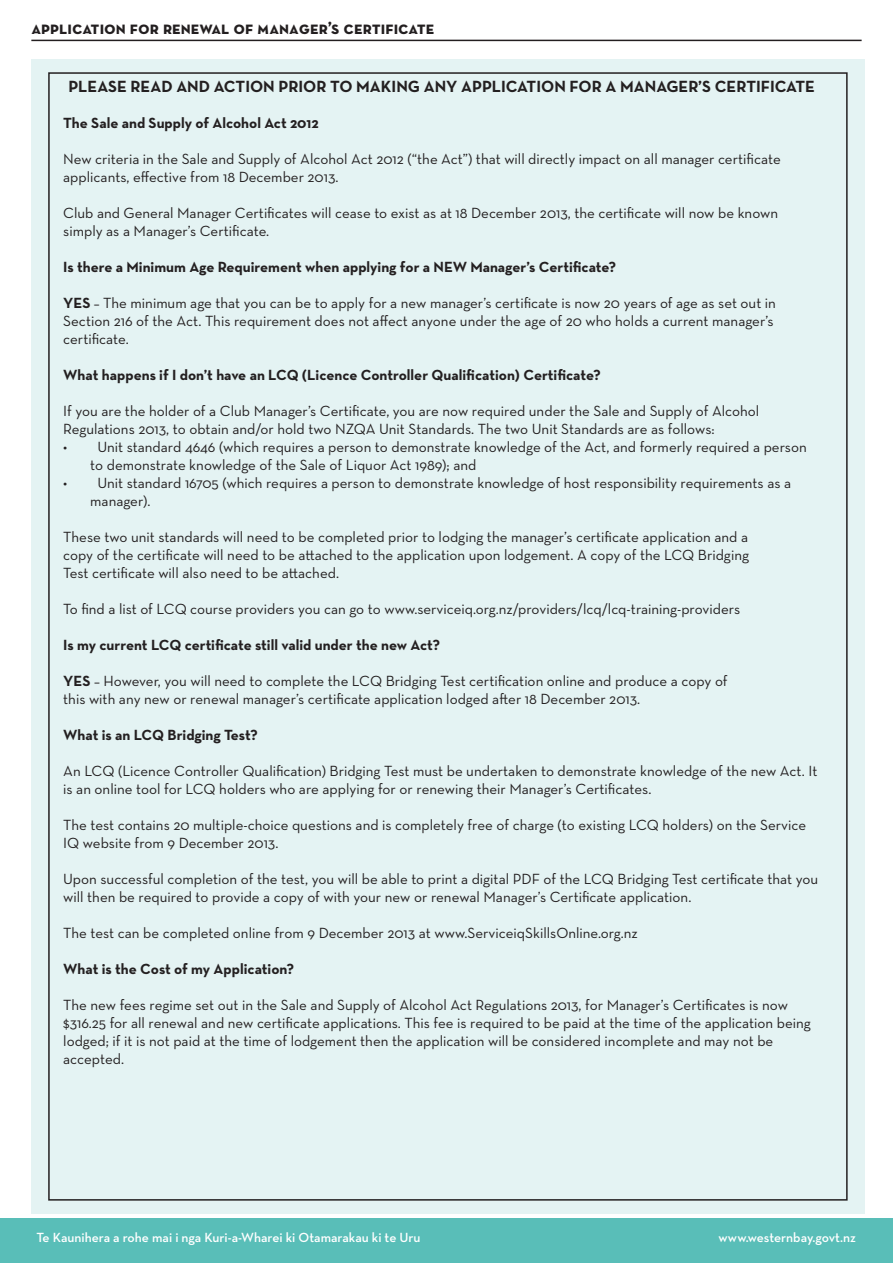
<style>
.page{position:relative;width:893px;height:1263px;background:#fff}
.page>*{position:absolute;margin:0;border:0;box-sizing:border-box;transform-origin:0 0}
.t1{font:18px "Neutraface Text Bold Alt";color:#231f20}
.t2{font:700 16.5px "Neutraface Text";color:#231f20}
.t3{font:15px/18px "Neutraface Text";color:#231f20}
.t4{font:700 15px "Neutraface Text";color:#231f20}
.t5{font:600 13.5px "Neutraface Text";color:#fff}
.s1{font-weight:700}
</style>
<div class="page">
<hr style="left:31px;top:40px;width:831px;height:1px;background:#231f20">
<div style="left:31px;top:60px;width:834px;height:1154px;background:#e4f3f3"></div>
<div style="left:0;top:1219px;width:893px;height:44px;background:#59beb8"></div>
<p class="t1" style="left:31px;top:16px;width:405px">Application for Renewal of Manager’s Certificate</p>
<p class="t2" style="left:68px;top:75px;width:748px">PLEASE READ AND ACTION PRIOR TO MAKING ANY APPLICATION FOR A MANAGER’S CERTIFICATE</p>
<p class="t4" style="left:63px;top:113px;width:257px">The Sale and Supply of Alcohol Act 2012</p>
<p class="t3" style="left:63px;top:149px;width:719px">New criteria in the Sale and Supply of Alcohol Act 2012 (“the Act”) that will directly impact on all manager certificate applicants, effective from 18 December 2013.</p>
<p class="t3" style="left:63px;top:203px;width:716px">Club and General Manager Certificates will cease to exist as at 18 December 2013, the certificate will now be known simply as a Manager’s Certificate.</p>
<p class="t4" style="left:63px;top:257px;width:554px">Is there a Minimum Age Requirement when applying for a NEW Manager’s Certificate?</p>
<p class="t3" style="left:63px;top:293px;width:714px"><span class="s1">YES</span> – The minimum age that you can be to apply for a new manager’s certificate is now 20 years of age as set out in<br>Section 216 of the Act. This requirement does not affect anyone under the age of 20 who holds a current manager’s certificate.</p>
<p class="t4" style="left:63px;top:365px;width:539px">What happens if I don’t have an LCQ (Licence Controller Qualification) Certificate?</p>
<p class="t3" style="left:63px;top:401px;width:697px">If you are the holder of a Club Manager’s Certificate, you are now required under the Sale and Supply of Alcohol<br>Regulations 2013, to obtain and/or hold two NZQA Unit Standards. The two Unit Standards are as follows:</p>
<p class="t3" style="left:90px;top:437px;width:718px;text-indent:-27px">• Unit standard 4646 (which requires a person to demonstrate knowledge of the Act, and formerly required a person to demonstrate knowledge of the Sale of Liquor Act 1989); and</p>
<p class="t3" style="left:90px;top:473px;width:702px;text-indent:-27px">• Unit standard 16705 (which requires a person to demonstrate knowledge of host responsibility requirements as a manager).</p>
<p class="t3" style="left:63px;top:527px;width:686px">These two unit standards will need to be completed prior to lodging the manager’s certificate application and a</p>
<p class="t3" style="left:63px;top:545px;width:687px">copy of the certificate will need to be attached to the application upon lodgement. A copy of the LCQ Bridging</p>
<p class="t3" style="left:63px;top:563px;width:277px">Test certificate will also need to be attached.</p>
<p class="t3" style="left:63px;top:599px;width:678px">To find a list of LCQ course providers you can go to www.serviceiq.org.nz/providers/lcq/lcq-training-providers</p>
<p class="t4" style="left:63px;top:635px;width:378px">Is my current LCQ certificate still valid under the new Act?</p>
<p class="t3" style="left:63px;top:671px;width:666px"><span class="s1">YES</span> – However, you will need to complete the LCQ Bridging Test certification online and produce a copy of</p>
<p class="t3" style="left:63px;top:689px;width:578px">this with any new or renewal manager’s certificate application lodged after 18 December 2013.</p>
<p class="t4" style="left:63px;top:725px;width:196px">What is an LCQ Bridging Test?</p>
<p class="t3" style="left:63px;top:761px;width:756px">An LCQ (Licence Controller Qualification) Bridging Test must be undertaken to demonstrate knowledge of the new Act. It is an online tool for LCQ holders who are applying for or renewing their Manager’s Certificates.</p>
<p class="t3" style="left:63px;top:815px;width:744px">The test contains 20 multiple-choice questions and is completely free of charge (to existing LCQ holders) on the Service<br>IQ website from 9 December 2013.</p>
<p class="t3" style="left:63px;top:869px;width:756px">Upon successful completion of the test, you will be able to print a digital PDF of the LCQ Bridging Test certificate that you will then be required to provide a copy of with your new or renewal Manager’s Certificate application.</p>
<p class="t3" style="left:63px;top:923px;width:576px">The test can be completed online from 9 December 2013 at www.ServiceiqSkillsOnline.org.nz</p>
<p class="t4" style="left:63px;top:959px;width:232px">What is the Cost of my Application?</p>
<p class="t3" style="left:63px;top:995px;width:749px">The new fees regime set out in the Sale and Supply of Alcohol Act Regulations 2013, for Manager’s Certificates is now $316.25 for all renewal and new certificate applications. This fee is required to be paid at the time of the application being lodged; if it is not paid at the time of lodgement then the application will be considered incomplete and may not be accepted.</p>
<p class="t5" style="left:37px;top:1229px;width:386px">Te Kaunihera a rohe mai i nga Kuri-a-Wharei ki Otamarakau ki te Uru</p>
<p class="t5" style="left:719px;top:1229px;width:139px">www.westernbay.govt.nz</p>
</div>
